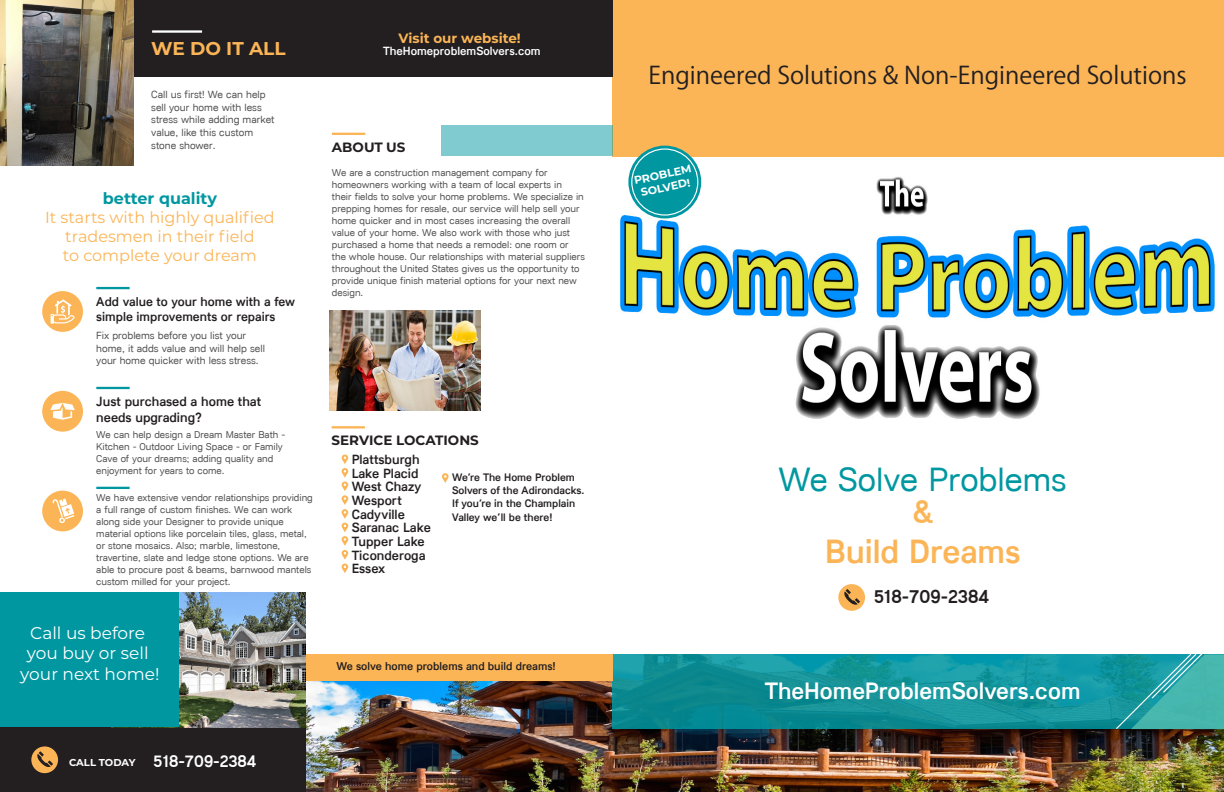
<style>
.page{position:relative;width:1224px;height:792px;background:#fff}
.page>*{position:absolute;margin:0;border:0;box-sizing:border-box;transform-origin:0 0}
.t1{font:34px "Lunchtype";color:#0097a1}
.t2{font:500 34px/40.8px "Lunchtype";color:#fbb557;text-align:center}
.t3{font:24px "Koz Go Pr 6 N";color:#231f20}
.t4{font:500 24px "Lunchtype";color:#fff}
.t5{font:500 19px "Lunchtype";color:#231f20}
.t6{font:700 18.5px "Montserrat";color:#fbb557}
.t7{font:17px "Montserrat";color:#fff}
.t8{font:500 17px "Lunchtype";color:#fff}
.t9{font:16px/19.2px "Montserrat";color:#fbb557;text-align:center}
.t10{font:500 13.5px/16.2px "Lunchtype";color:#231f20}
.t11{font:700 13.5px "Montserrat";color:#231f20}
.t12{font:700 13.5px "Montserrat";color:#fbb557}
.t13{font:500 13px/15.6px "Lunchtype";color:#231f20}
.t14{font:500 12px "Lunchtype";color:#fff}
.t15{font:500 11.5px "Lunchtype";color:#231f20}
.t16{font:500 11px/13.2px "Lunchtype";color:#231f20}
.t17{font:700 11px/13.2px "Montserrat";color:#fff;text-align:center}
.t18{font:10.5px/12.6px "Lunchtype";color:#505052}
.t19{font:10px/12px "Lunchtype";color:#505052}
.t20{font:700 10px "Montserrat";letter-spacing:-.01em;color:#fff}
.s1{font-weight:700;color:#0097a1}
</style>
<div class="page">
<img style="left:306px;top:681px;width:918px;height:111px">
<div style="left:0;top:727px;width:306px;height:65px;background:#231f20"></div>
<div style="left:31px;top:746px;width:27px;height:27px;background:#fbb557;border-radius:50%"></div>
<svg style="left:37px;top:751px;width:16px;height:16px"></svg>
<img style="left:178px;top:593px;width:128px;height:134px">
<div style="left:0;top:593px;width:178px;height:134px;background:#0097a1"></div>
<img style="left:612px;top:156px;width:612px;height:263px">
<img style="left:330px;top:310px;width:151px;height:100px">
<div style="left:612px;top:0;width:612px;height:156px;background:#fbb557"></div>
<div style="left:0;top:0;width:612px;height:76px;background:#231f20"></div>
<hr style="left:152px;top:30px;width:50px;height:3px;background:#fff">
<hr style="left:332px;top:133px;width:33px;height:2px;background:#fbb557">
<hr style="left:332px;top:426px;width:33px;height:2px;background:#fbb557">
<div style="left:441px;top:125px;width:171px;height:31px;background:#80cbd0"></div>
<div style="left:628px;top:146px;width:73px;height:72px;background:#0097a1;border-radius:50%"></div>
<div style="left:631px;top:148px;width:67px;height:68px;border:1px solid #fff;border-radius:50%"></div>
<img style="left:0;top:0;width:134px;height:165px">
<svg style="left:612px;top:655px;width:503px;height:74px;background:#11929a"></svg>
<svg style="left:1115px;top:654px;width:109px;height:76px;background:#34a7a6"></svg>
<hr style="left:96px;top:287px;width:34px;height:2px;background:#0097a1">
<div style="left:42px;top:291px;width:41px;height:41px;background:#fbb557;border-radius:50%"></div>
<svg style="left:51px;top:299px;width:24px;height:25px"></svg>
<hr style="left:96px;top:387px;width:34px;height:2px;background:#0097a1">
<div style="left:42px;top:391px;width:41px;height:41px;background:#fbb557;border-radius:50%"></div>
<svg style="left:50px;top:403px;width:25px;height:17px"></svg>
<hr style="left:96px;top:487px;width:34px;height:2px;background:#0097a1">
<div style="left:42px;top:491px;width:41px;height:40px;background:#fbb557;border-radius:50%"></div>
<svg style="left:52px;top:498px;width:22px;height:25px"></svg>
<div style="left:306px;top:655px;width:306px;height:26px;background:#fbb557"></div>
<div style="left:838px;top:584px;width:27px;height:27px;background:#fbb557;border-radius:50%"></div>
<svg style="left:844px;top:589px;width:16px;height:16px"></svg>
<svg style="left:342px;top:455px;width:6px;height:118px"></svg>
<svg style="left:442px;top:473px;width:7px;height:10px"></svg>
<p class="t6" style="left:151px;top:35px;width:136px">WE DO IT ALL</p>
<p class="t18" style="left:151px;top:88px;width:125px">Call us first! We can help sell your home with less stress while adding market value, like this custom stone shower.</p>
<p class="t9" style="left:45px;top:188px;width:231px"><span class="s1">better quality<br></span>It starts with highly qualified tradesmen in their field<br>to complete your dream</p>
<p class="t13" style="left:96px;top:293px;width:200px">Add value to your home with a few simple improvements or repairs</p>
<p class="t18" style="left:96px;top:329px;width:170px">Fix problems before you list your home, it adds value and will help sell your home quicker with less stress.</p>
<p class="t10" style="left:96px;top:393px;width:166px">Just purchased a home that needs upgrading?</p>
<p class="t19" style="left:96px;top:429px;width:191px">We can help design a Dream Master Bath - Kitchen - Outdoor Living Space - or Family Cave of your dreams; adding quality and enjoyment for years to come.</p>
<p class="t19" style="left:96px;top:491px;width:218px">We have extensive vendor relationships providing a full range of custom finishes. We can work along side your Designer to provide unique material options like porcelain tiles, glass, metal, or stone mosaics. Also; marble, limestone, travertine, slate and ledge stone options. We are able to procure post &amp; beams, barnwood mantels custom milled for your project.</p>
<p class="t7" style="left:30px;top:621px;width:116px">Call us before</p>
<p class="t7" style="left:27px;top:642px;width:123px">you buy or sell</p>
<p class="t7" style="left:20px;top:662px;width:141px">your next home!</p>
<p class="t12" style="left:398px;top:29px;width:124px">Visit our website!</p>
<p class="t14" style="left:383px;top:44px;width:159px">TheHomeproblemSolvers.com</p>
<p class="t11" style="left:332px;top:137px;width:75px">ABOUT US</p>
<p class="t19" style="left:332px;top:167px;width:254px">We are a construction management company for homeowners working with a team of local experts in<br>their fields to solve your home problems. We specialize in prepping homes for resale, our service will help sell your home quicker and in most cases increasing the overall value of your home. We also work with those who just purchased a home that needs a remodel: one room or the whole house. Our relationships with material suppliers throughout the United States gives us the opportunity to provide unique finish material options for your next new design.</p>
<p class="t11" style="left:332px;top:431px;width:149px">SERVICE LOCATIONS</p>
<p class="t10" style="left:352px;top:451px;width:69px">Plattsburgh</p>
<p class="t10" style="left:352px;top:465px;width:68px">Lake Placid</p>
<p class="t10" style="left:352px;top:478px;width:71px">West Chazy</p>
<p class="t10" style="left:352px;top:492px;width:52px">Wesport</p>
<p class="t10" style="left:352px;top:506px;width:55px">Cadyville</p>
<p class="t10" style="left:352px;top:519px;width:81px">Saranac Lake</p>
<p class="t10" style="left:352px;top:533px;width:75px">Tupper Lake</p>
<p class="t10" style="left:352px;top:547px;width:75px">Ticonderoga</p>
<p class="t10" style="left:352px;top:560px;width:35px">Essex</p>
<p class="t16" style="left:452px;top:470px;width:134px">We’re The Home Problem<br>Solvers of the Adirondacks.<br>If you’re in the Champlain<br>Valley we’ll be there!</p>
<p class="t15" style="left:336px;top:659px;width:221px">We solve home problems and build dreams!</p>
<p class="t20" style="left:69px;top:755px;width:68px">CALL TODAY</p>
<p class="t8" style="left:154px;top:751px;width:105px">518-709-2384</p>
<p class="t3" style="left:649px;top:62px;width:540px">Engineered Solutions &amp; Non-Engineered Solutions</p>
<p class="t17" style="left:633px;top:173px;width:60px;rotate:-12deg">PROBLEM<br>SOLVED!</p>
<p class="t1" style="left:779px;top:459px;width:290px">We Solve Problems</p>
<p class="t2" style="left:825px;top:490px;width:197px">&amp;<br>Build Dreams</p>
<p class="t5" style="left:874px;top:584px;width:117px">518-709-2384</p>
<p class="t4" style="left:765px;top:676px;width:317px">TheHomeProblemSolvers.com</p>
</div>
